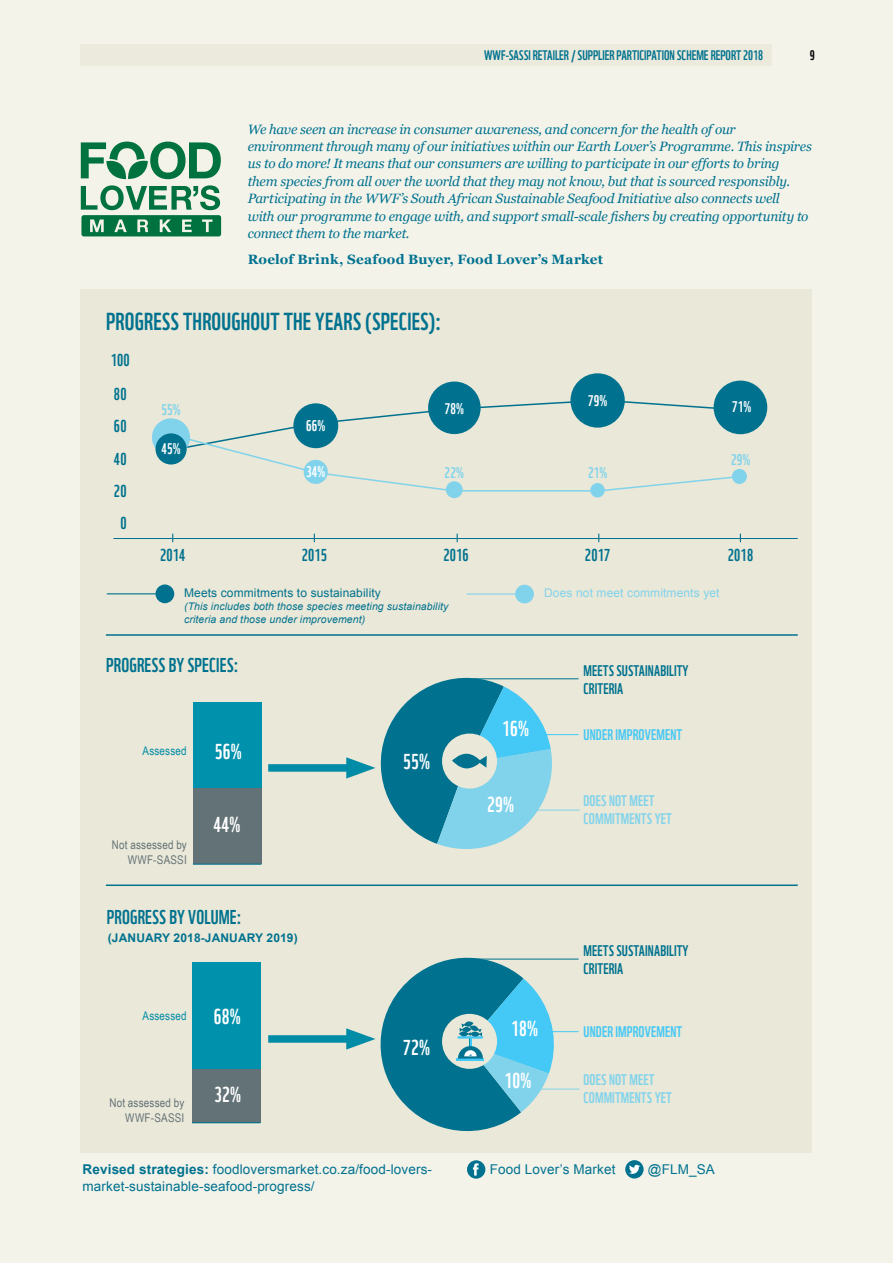
<style>
.page{position:relative;width:893px;height:1263px;background:#f4f3ea}
.page>*{position:absolute;margin:0;border:0;box-sizing:border-box;transform-origin:0 0}
.t1{font:24px "WWF";letter-spacing:.01em;color:#00728f}
.t2{font:21px "WWF";letter-spacing:.01em;color:#fff}
.t3{font:19.5px "WWF";letter-spacing:.01em;color:#00728f}
.t4{font:16.8px/32.2px "WWF";letter-spacing:.01em;color:#00728f;text-align:center}
.t5{font:15px/18.9px "WWF";letter-spacing:.01em;color:#81d3ec}
.t6{font:15px/18px "WWF";letter-spacing:.01em;color:#00728f}
.t7{font:15px "WWF";letter-spacing:.01em;color:#44c8f5}
.t8{font:15px "WWF";letter-spacing:.01em;color:#fff}
.t9{font:italic 13.5px/17.4px "Georgia";letter-spacing:-.015em;color:#00728f}
.t10{font:13.5px/16.5px "Arial";letter-spacing:.01em;color:#00728f}
.t11{font:13.5px "WWF";color:#00728f}
.t12{font:700 13.5px "Georgia";letter-spacing:.01em;color:#00728f}
.t13{font:13.5px "WWF";color:#000}
.t14{font:12px/15px "Arial Narrow";letter-spacing:.015em;color:#637276;text-align:right}
.t15{font:12px "Arial";letter-spacing:.01em;color:#00728f}
.t16{font:700 12px "Arial";letter-spacing:.01em;color:#00728f}
.t17{font:12px "Arial";letter-spacing:.01em;color:#81d3ec}
.t18{font:12px "Arial Narrow";letter-spacing:.02em;color:#008ba7}
.t19{font:italic 10.5px/12.6px "Arial";letter-spacing:.01em;color:#00728f}
.s1{font-weight:700}
</style>
<div class="page">
<div style="left:81px;top:45px;width:691px;height:21px;background:#eceadc"></div>
<div style="left:81px;top:289px;width:731px;height:863px;background:#eae8d8"></div>
<div style="left:192px;top:962px;width:68px;height:107px;background:#0091ac"></div>
<hr style="left:534px;top:734px;width:45px;height:1px;background:#44c8f5">
<hr style="left:520px;top:1031px;width:59px;height:1px;background:#44c8f5">
<hr style="left:106px;top:634px;width:692px;height:2px;background:#00728f">
<hr style="left:106px;top:884px;width:692px;height:2px;background:#00728f">
<hr style="left:510px;top:810px;width:70px;height:1px;background:#81d3ec">
<hr style="left:534px;top:1089px;width:46px;height:1px;background:#81d3ec">
<div style="left:192px;top:1069px;width:68px;height:53px;background:#637276"></div>
<hr style="left:192px;top:1122px;width:68px;height:1px;background:#00728f">
<hr style="left:113px;top:538px;width:685px;height:1px;background:#00728f">
<div style="left:193px;top:787px;width:68px;height:76px;background:#637276"></div>
<div style="left:193px;top:702px;width:68px;height:86px;background:#0091ac"></div>
<hr style="left:474px;top:678px;width:105px;height:1px;background:#00728f">
<hr style="left:474px;top:959px;width:105px;height:1px;background:#00728f">
<div style="left:714px;top:381px;width:53px;height:53px;background:#00728f;border-radius:50%"></div>
<div style="left:732px;top:469px;width:15px;height:15px;background:#81d3ec;border-radius:50%"></div>
<div style="left:268px;top:1035px;width:90px;height:8px;background:#008ba7"></div>
<div style="left:268px;top:764px;width:90px;height:8px;background:#008ba7"></div>
<div style="left:156px;top:584px;width:18px;height:19px;background:#00728f;border-radius:50%"></div>
<hr style="left:107px;top:593px;width:57px;height:1px;background:#00728f">
<hr style="left:193px;top:863px;width:68px;height:2px;background:#00728f">
<div style="left:467px;top:1160px;width:18px;height:19px;background:#00728f;border-radius:50%"></div>
<svg style="left:473px;top:1163px;width:6px;height:12px"></svg>
<div style="left:625px;top:1160px;width:19px;height:18px;background:#00728f;border-radius:50%"></div>
<svg style="left:629px;top:1165px;width:11px;height:9px"></svg>
<div style="left:570px;top:373px;width:55px;height:55px;background:#00728f;border-radius:50%"></div>
<div style="left:428px;top:381px;width:53px;height:53px;background:#00728f;border-radius:50%"></div>
<div style="left:590px;top:483px;width:15px;height:14px;background:#81d3ec;border-radius:50%"></div>
<div style="left:446px;top:481px;width:17px;height:17px;background:#81d3ec;border-radius:50%"></div>
<div style="left:152px;top:418px;width:38px;height:38px;background:#81d3ec;border-radius:50%"></div>
<div style="left:156px;top:433px;width:31px;height:31px;background:#00728f;border-radius:50%"></div>
<svg style="left:166px;top:398px;width:576px;height:94px"></svg>
<svg style="left:346px;top:957px;width:212px;height:175px"></svg>
<svg style="left:346px;top:677px;width:208px;height:172px"></svg>
<svg style="left:81px;top:185px;width:140px;height:51px"></svg>
<svg style="left:81px;top:142px;width:140px;height:37px"></svg>
<div style="left:515px;top:585px;width:19px;height:18px;background:#81d3ec;border-radius:50%"></div>
<hr style="left:466px;top:593px;width:58px;height:2px;background:#81d3ec">
<p class="t11" style="left:484px;top:45px;width:281px">WWF-SASSI RETAILER / SUPPLIER PARTICIPATION SCHEME REPORT 2018</p>
<p class="t13" style="left:810px;top:45px;width:6px">9</p>
<p class="t9" style="left:248px;top:120px;width:566px">We have seen an increase in consumer awareness, and concern for the health of our environment through many of our initiatives within our Earth Lover’s Programme. This inspires us to do more! It means that our consumers are willing to participate in our efforts to bring them species from all over the world that they may not know, but that is sourced responsibly.<br>Participating in the WWF’s South African Sustainable Seafood Initiative also connects well<br>with our programme to engage with, and support small-scale fishers by creating opportunity to connect them to the market.</p>
<p class="t12" style="left:248px;top:252px;width:357px">Roelof Brink, Seafood Buyer, Food Lover’s Market</p>
<h1 class="t1" style="left:106px;top:302px;width:337px">PROGRESS THROUGHOUT THE YEARS (SPECIES):</h1>
<p class="t4" style="left:111px;top:342px;width:20px">100</p>
<p class="t4" style="left:114px;top:376px;width:14px">80</p>
<p class="t4" style="left:114px;top:408px;width:14px">60<br>40<br>20<br>0</p>
<p class="t5" style="left:161px;top:398px;width:21px">55%</p>
<p class="t8" style="left:161px;top:437px;width:21px">45%</p>
<p class="t8" style="left:306px;top:414px;width:21px">66%</p>
<p class="t8" style="left:445px;top:397px;width:21px">78%</p>
<p class="t8" style="left:588px;top:389px;width:21px">79%</p>
<p class="t8" style="left:306px;top:460px;width:21px">34%</p>
<p class="t5" style="left:445px;top:462px;width:21px">22%</p>
<p class="t5" style="left:588px;top:462px;width:21px">21%</p>
<p class="t8" style="left:732px;top:395px;width:21px">71%</p>
<p class="t5" style="left:731px;top:449px;width:21px">29%</p>
<p class="t4" style="left:160px;top:537px;width:27px">2014</p>
<p class="t4" style="left:302px;top:537px;width:27px">2015</p>
<p class="t4" style="left:443px;top:537px;width:27px">2016</p>
<p class="t4" style="left:585px;top:537px;width:27px">2017</p>
<p class="t4" style="left:728px;top:537px;width:27px">2018</p>
<p class="t15" style="left:184px;top:585px;width:198px">Meets commitments to sustainability</p>
<p class="t19" style="left:184px;top:600px;width:266px">(This includes both those species meeting sustainability criteria and those under improvement)</p>
<p class="t17" style="left:544px;top:584px;width:177px">Does not meet commitments yet</p>
<h3 class="t3" style="left:106px;top:650px;width:134px">PROGRESS BY SPECIES:</h3>
<p class="t18" style="left:142px;top:742px;width:46px">Assessed</p>
<p class="t14" style="left:112px;top:837px;width:76px">Not assessed by<br>WWF-SASSI</p>
<h2 class="t2" style="left:215px;top:735px;width:28px">56%</h2>
<h2 class="t2" style="left:214px;top:808px;width:28px">44%</h2>
<h3 class="t3" style="left:107px;top:901px;width:136px">PROGRESS BY VOLUME:</h3>
<p class="t16" style="left:108px;top:929px;width:191px">(JANUARY 2018-JANUARY 2019)</p>
<p class="t18" style="left:142px;top:1007px;width:46px">Assessed</p>
<h2 class="t2" style="left:214px;top:1000px;width:28px">68%</h2>
<p class="t14" style="left:109px;top:1095px;width:76px">Not assessed by<br>WWF-SASSI</p>
<h2 class="t2" style="left:214px;top:1078px;width:28px">32%</h2>
<h2 class="t2" style="left:403px;top:744px;width:28px">55%</h2>
<h2 class="t2" style="left:403px;top:1031px;width:28px">72%</h2>
<p class="t10" style="left:83px;top:1161px;width:351px"><span class="s1">Revised strategies:</span> foodloversmarket.co.za/food-lovers&shy;market-sustainable-seafood-progress/</p>
<h2 class="t2" style="left:502px;top:712px;width:28px">16%</h2>
<h2 class="t2" style="left:487px;top:788px;width:28px">29%</h2>
<p class="t6" style="left:584px;top:660px;width:107px">MEETS SUSTAINABILITY<br>CRITERIA</p>
<p class="t7" style="left:584px;top:723px;width:100px">UNDER IMPROVEMENT</p>
<p class="t5" style="left:583px;top:789px;width:90px">DOES NOT MEET<br>COMMITMENTS YET</p>
<h2 class="t2" style="left:511px;top:1012px;width:28px">18%</h2>
<h2 class="t2" style="left:504px;top:1064px;width:28px">10%</h2>
<p class="t6" style="left:584px;top:940px;width:107px">MEETS SUSTAINABILITY<br>CRITERIA</p>
<p class="t7" style="left:584px;top:1020px;width:100px">UNDER IMPROVEMENT</p>
<p class="t5" style="left:583px;top:1068px;width:90px">DOES NOT MEET<br>COMMITMENTS YET</p>
<p class="t10" style="left:490px;top:1161px;width:127px">Food Lover’s Market</p>
<p class="t10" style="left:648px;top:1161px;width:69px">@FLM_SA</p>
</div>
